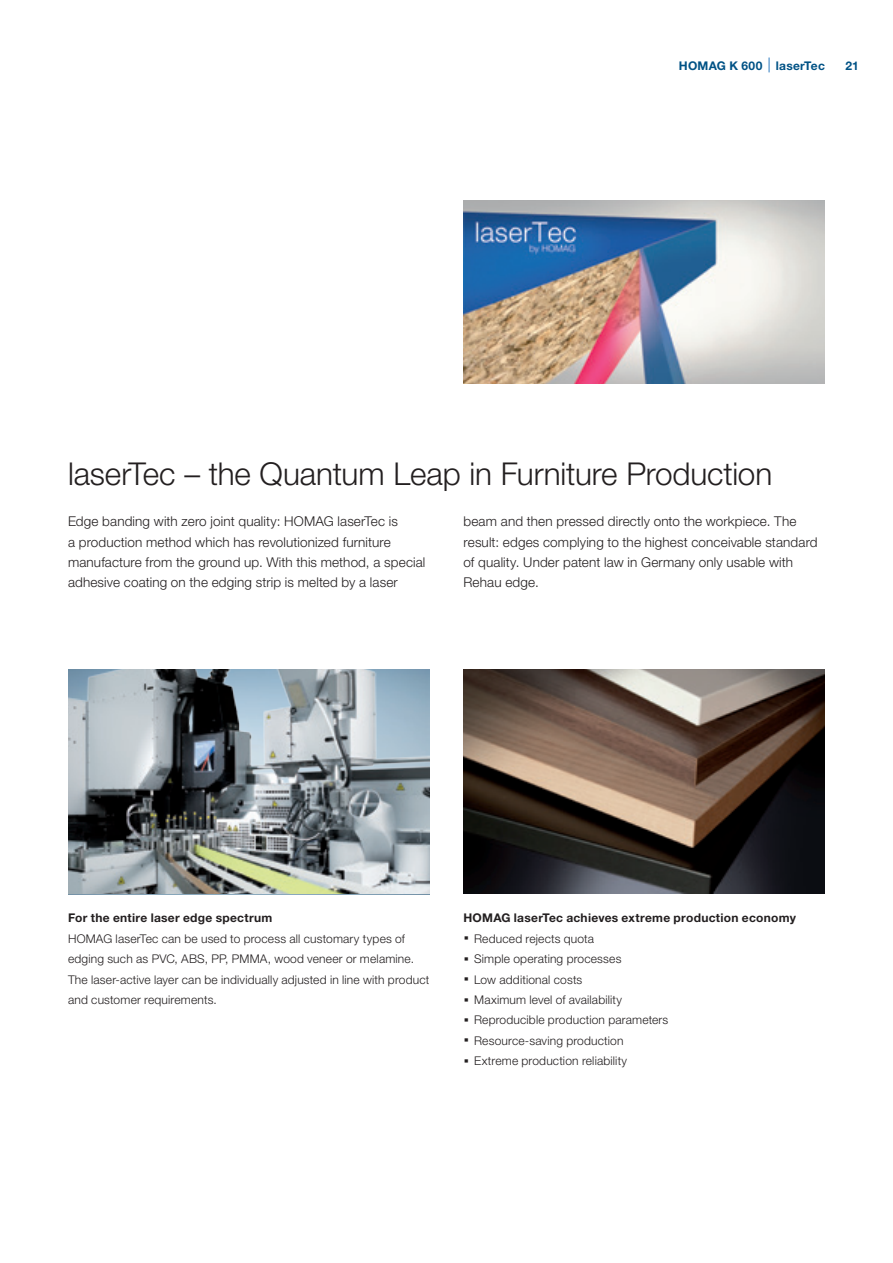
<style>
.page{position:relative;width:893px;height:1263px;background:#fff}
.page>*{position:absolute;margin:0;border:0;box-sizing:border-box;transform-origin:0 0}
._01_Headline_21pt_25{font:300 31.5px "Helvetica Neue LTW1 G";letter-spacing:-.005em;color:#231f20}
._02_Copy_9pt_13_6_Pt{font:300 13.5px/20.4px "Helvetica Neue LTW1 G";letter-spacing:.01em;color:#231f20}
._04_BU_8pt_13_6_Pt{font:300 12px/20.4px "Helvetica Neue LTW1 G";letter-spacing:.015em;color:#231f20}
._04_BU_8pt_13_6_Pt-2{font:700 12px "Helvetica Neue LTW1 G";letter-spacing:.02em;color:#231f20}
.Musterseiten_Rubrike{font:700 12px "Helvetica Neue LTW1 G";letter-spacing:.02em;color:#005285}
.s1{font-weight:700;font-size:21px}
</style>
<div class="page">
<img style="left:463px;top:669px;width:362px;height:224px">
<img style="left:463px;top:201px;width:362px;height:182px">
<img style="left:68px;top:669px;width:361px;height:224px">
<svg style="left:768px;top:58px;width:2px;height:14px"></svg>
<p class="Musterseiten_Rubrike" style="left:679px;top:58px;width:147px">HOMAG K 600 laserTec</p>
<p class="Musterseiten_Rubrike" style="left:845px;top:58px;width:15px">21</p>
<p class="_01_Headline_21pt_25" style="left:68px;top:455px;width:706px">laserTec – the Quantum Leap in Furniture Production</p>
<p class="_02_Copy_9pt_13_6_Pt" style="left:68px;top:511px;width:359px">Edge banding with zero joint quality: HOMAG laserTec is<br>a production method which has revolutionized furniture manufacture from the ground up. With this method, a special adhesive coating on the edging strip is melted by a laser</p>
<p class="_02_Copy_9pt_13_6_Pt" style="left:463px;top:511px;width:356px">beam and then pressed directly onto the workpiece. The result: edges complying to the highest conceivable standard of quality. Under patent law in Germany only usable with Rehau edge.</p>
<p class="_04_BU_8pt_13_6_Pt-2" style="left:68px;top:911px;width:206px">For the entire laser edge spectrum</p>
<p class="_04_BU_8pt_13_6_Pt" style="left:68px;top:928px;width:363px">HOMAG laserTec can be used to process all customary types of edging such as PVC, ABS, PP, PMMA, wood veneer or melamine.<br>The laser-active layer can be individually adjusted in line with product and customer requirements.</p>
<p class="_04_BU_8pt_13_6_Pt-2" style="left:463px;top:911px;width:334px">HOMAG laserTec achieves extreme production economy</p>
<p class="_04_BU_8pt_13_6_Pt" style="left:463px;top:928px;width:132px"><span class="s1">·</span> Reduced rejects quota</p>
<p class="_04_BU_8pt_13_6_Pt" style="left:463px;top:949px;width:159px"><span class="s1">·</span> Simple operating processes</p>
<p class="_04_BU_8pt_13_6_Pt" style="left:463px;top:969px;width:120px"><span class="s1">·</span> Low additional costs</p>
<p class="_04_BU_8pt_13_6_Pt" style="left:463px;top:989px;width:160px"><span class="s1">·</span> Maximum level of availability</p>
<p class="_04_BU_8pt_13_6_Pt" style="left:463px;top:1010px;width:206px"><span class="s1">·</span> Reproducible production parameters</p>
<p class="_04_BU_8pt_13_6_Pt" style="left:463px;top:1030px;width:161px"><span class="s1">·</span> Resource-saving production</p>
<p class="_04_BU_8pt_13_6_Pt" style="left:463px;top:1051px;width:165px"><span class="s1">·</span> Extreme production reliability</p>
</div>
